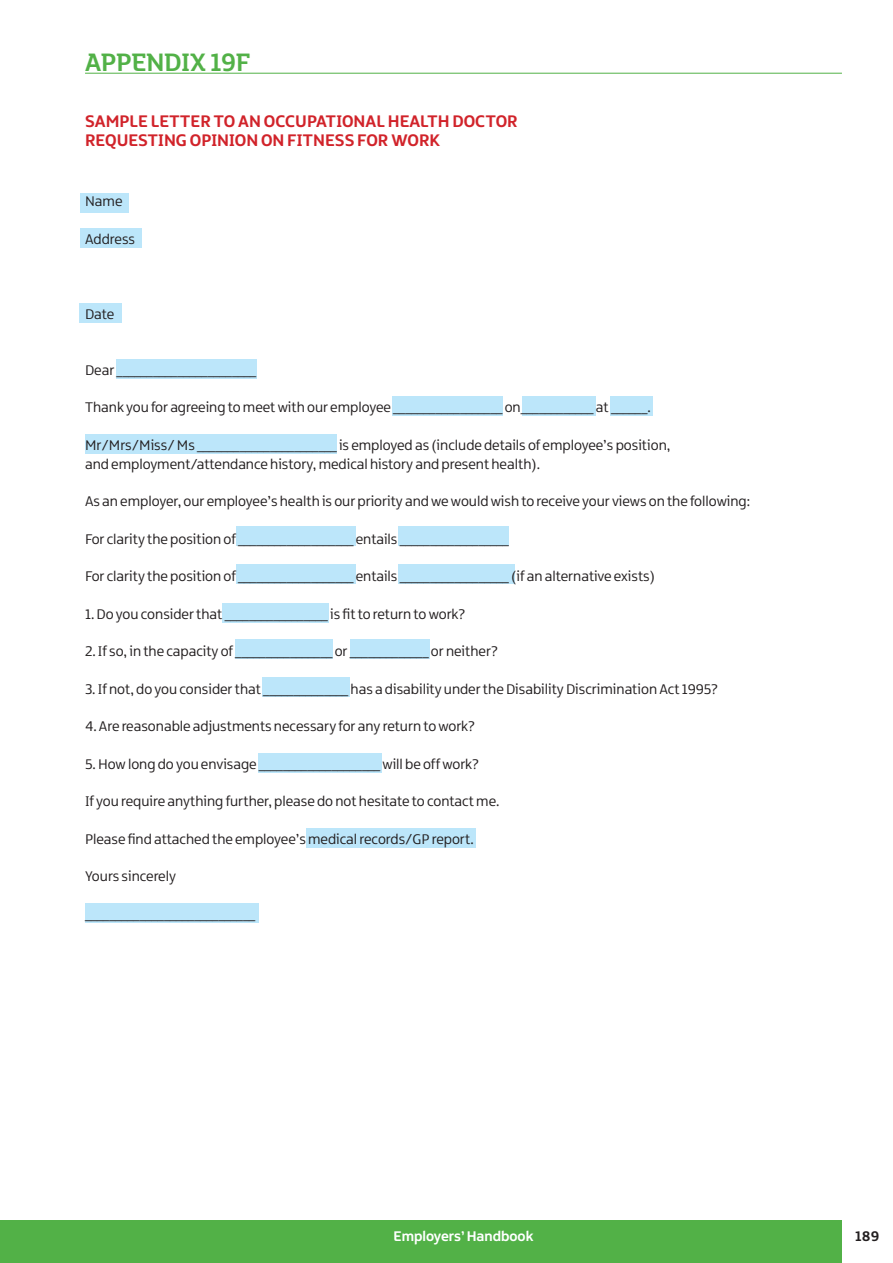
<style>
.page{position:relative;width:893px;height:1263px;background:#fff}
.page>*{position:absolute;margin:0;border:0;box-sizing:border-box;transform-origin:0 0}
.t1{font:27px "Northern Ireland Headline";color:#52b147}
.t2{font:700 18px/18.9px "Northern Ireland";color:#d1232a}
.t3{font:15px/18.8px "Northern Ireland";color:#231f20}
.t4{font:700 15px "Northern Ireland";color:#fff}
.t5{font:700 15px "Northern Ireland";color:#231f20}
</style>
<div class="page">
<div style="left:80px;top:193px;width:49px;height:20px;background:#bce6fa"></div>
<div style="left:80px;top:229px;width:61px;height:19px;background:#bce6fa"></div>
<div style="left:80px;top:303px;width:42px;height:20px;background:#bce6fa"></div>
<div style="left:116px;top:359px;width:141px;height:19px;background:#bce6fa"></div>
<div style="left:85px;top:434px;width:252px;height:20px;background:#bce6fa"></div>
<div style="left:392px;top:396px;width:111px;height:20px;background:#bce6fa"></div>
<div style="left:236px;top:526px;width:119px;height:20px;background:#bce6fa"></div>
<div style="left:236px;top:564px;width:119px;height:20px;background:#bce6fa"></div>
<div style="left:222px;top:603px;width:107px;height:20px;background:#bce6fa"></div>
<div style="left:235px;top:639px;width:98px;height:20px;background:#bce6fa"></div>
<div style="left:259px;top:753px;width:123px;height:20px;background:#bce6fa"></div>
<div style="left:85px;top:903px;width:174px;height:20px;background:#bce6fa"></div>
<div style="left:306px;top:828px;width:169px;height:20px;background:#bce6fa"></div>
<div style="left:262px;top:677px;width:88px;height:20px;background:#bce6fa"></div>
<div style="left:350px;top:639px;width:79px;height:20px;background:#bce6fa"></div>
<div style="left:398px;top:564px;width:117px;height:20px;background:#bce6fa"></div>
<div style="left:398px;top:526px;width:111px;height:20px;background:#bce6fa"></div>
<div style="left:522px;top:396px;width:73px;height:20px;background:#bce6fa"></div>
<div style="left:610px;top:396px;width:43px;height:20px;background:#bce6fa"></div>
<hr style="left:85px;top:73px;width:757px;height:1px;background:#52b147">
<div style="left:0;top:1220px;width:842px;height:43px;background:#52b147"></div>
<h1 class="t1" style="left:85px;top:45px;width:167px">APPENDIX 19F</h1>
<p class="t2" style="left:85px;top:111px;width:434px">SAMPLE LETTER TO AN OCCUPATIONAL HEALTH DOCTOR<br>REQUESTING OPINION ON FITNESS FOR WORK</p>
<p class="t3" style="left:85px;top:192px;width:39px">Name</p>
<p class="t3" style="left:85px;top:229px;width:52px">Address</p>
<p class="t3" style="left:85px;top:304px;width:31px">Date</p>
<p class="t3" style="left:85px;top:361px;width:173px">Dear _______________________</p>
<p class="t3" style="left:85px;top:398px;width:567px">Thank you for agreeing to meet with our employee __________________ on____________ at ______.</p>
<p class="t3" style="left:85px;top:436px;width:587px">Mr/Mrs/Miss/ Ms _______________________ is employed as (include details of employee’s position, and employment/attendance history, medical history and present health).</p>
<p class="t3" style="left:85px;top:492px;width:667px">As an employer, our employee’s health is our priority and we would wish to receive your views on the following:</p>
<p class="t3" style="left:85px;top:529px;width:425px">For clarity the position of ___________________ entails __________________</p>
<p class="t3" style="left:85px;top:567px;width:571px">For clarity the position of ___________________ entails __________________ (if an alternative exists)</p>
<p class="t3" style="left:85px;top:604px;width:382px">1. Do you consider that _________________ is fit to return to work?</p>
<p class="t3" style="left:85px;top:642px;width:414px">2. If so, in the capacity of ________________ or _____________ or neither?</p>
<p class="t3" style="left:85px;top:679px;width:634px">3. If not, do you consider that ______________ has a disability under the Disability Discrimination Act 1995?</p>
<p class="t3" style="left:85px;top:717px;width:391px">4. Are reasonable adjustments necessary for any return to work?</p>
<p class="t3" style="left:85px;top:754px;width:395px">5. How long do you envisage ____________________ will be off work?</p>
<p class="t3" style="left:85px;top:792px;width:416px">If you require anything further, please do not hesitate to contact me.</p>
<p class="t3" style="left:85px;top:829px;width:390px">Please find attached the employee’s medical records/GP report.</p>
<p class="t3" style="left:85px;top:867px;width:93px">Yours sincerely</p>
<p class="t3" style="left:85px;top:904px;width:172px">____________________________</p>
<p class="t4" style="left:394px;top:1226px;width:141px">Employers’ Handbook</p>
<p class="t5" style="left:856px;top:1226px;width:25px">189</p>
</div>
